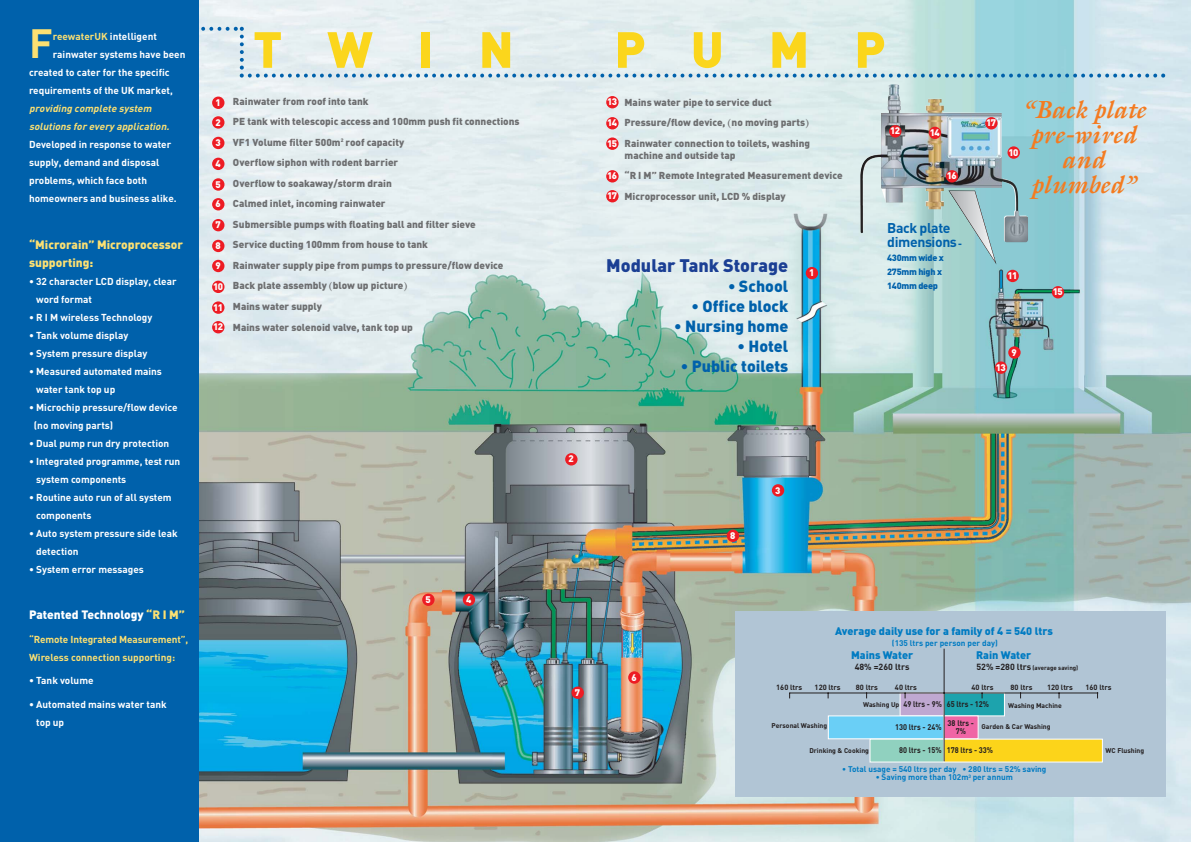
<style>
.page{position:relative;width:1191px;height:842px;background:#fff}
.page>*{position:absolute;margin:0;border:0;box-sizing:border-box;transform-origin:0 0}
.t1{font:900 50px "DIN";letter-spacing:.9em;color:#fbd61c}
.t2{font:700 40.4px "DIN";color:#fce072}
.t3{font:italic 700 25px/25px "Galliard";color:#f47b20;text-align:center}
.t4{font:900 18px "DIN";color:#1b3f94}
.t5{font:900 16px "DIN";color:#0061ab}
.t6{font:700 14px/14px "DIN";letter-spacing:-.025em;color:#0061ab}
.t7{font:900 12px/18px "DIN";color:#fce072}
.t8{font:900 12px "DIN";color:#fff}
.t9{font:900 10.9px "DIN";color:#007bc2}
.t10{font:900 10px/20.5px "DIN";color:#6d6e70}
.t11{font:700 10px/18px "DIN";color:#fff}
.t12{font:700 10px/18px "DIN";letter-spacing:-.01em;color:#fce072}
.t13{font:italic 700 10px/18px "DIN";color:#fce072}
.t14{font:900 9.5px/20.4px "DIN";letter-spacing:-.055em;color:#fff}
.t15{font:900 9px/14px "DIN";letter-spacing:-.03em;color:#0061ab}
.t16{font:700 8.8px "DIN";color:#231f20}
.t17{font:700 8.2px "DIN";color:#007bc2}
.t18{font:700 8.2px/8.2px "DIN";color:#231f20;text-align:center;scale:.9 1}
.t19{font:700 7.5px "DIN";color:#231f20}
.t20{font:700 6.8px "DIN";color:#231f20}
.t21{font:700 6.1px "DIN";color:#231f20}
.s1{color:#fce072}
.s2{font-family:"Galliard";font-weight:700}
.s3{font-weight:900;font-size:9px}
.s4{font-size:8.8px}
</style>
<div class="page">
<img style="left:0;top:0;width:1191px;height:842px">
<h2 class="t2" style="left:29px;top:29px;width:25px">F</h2>
<p class="t11" style="left:53px;top:29px;width:106px"><span class="s1">reewaterUK</span> intelligent</p>
<p class="t11" style="left:53px;top:47px;width:134px">rainwater systems have been</p>
<p class="t11" style="left:29px;top:65px;width:142px">created to cater for the specific</p>
<p class="t11" style="left:29px;top:83px;width:145px">requirements of the UK market,</p>
<p class="t13" style="left:29px;top:101px;width:144px">providing complete system solutions for every application.</p>
<p class="t11" style="left:29px;top:137px;width:149px">Developed in response to water supply, demand and disposal problems, which face both homeowners and business alike.</p>
<p class="t7" style="left:29px;top:237px;width:156px">“Microrain” Microprocessor supporting:</p>
<p class="t11" style="left:36px;top:273px;width:142px;text-indent:-7px">• 32 character LCD display, clear word format</p>
<p class="t11" style="left:29px;top:309px;width:125px">• R I M wireless Technology</p>
<p class="t11" style="left:29px;top:327px;width:101px">• Tank volume display</p>
<p class="t11" style="left:29px;top:345px;width:120px">• System pressure display</p>
<p class="t11" style="left:36px;top:363px;width:127px;text-indent:-7px">• Measured automated mains water tank top up</p>
<p class="t11" style="left:34px;top:399px;width:145px;text-indent:-5px">• Microchip pressure/flow device (no moving parts)</p>
<p class="t11" style="left:29px;top:435px;width:142px">• Dual pump run dry protection</p>
<p class="t11" style="left:36px;top:453px;width:146px;text-indent:-7px">• Integrated programme, test run system components</p>
<p class="t11" style="left:36px;top:489px;width:137px;text-indent:-7px">• Routine auto run of all system components</p>
<p class="t11" style="left:36px;top:525px;width:143px;text-indent:-7px">• Auto system pressure side leak detection</p>
<p class="t11" style="left:29px;top:561px;width:116px">• System error messages</p>
<p class="t8" style="left:29px;top:610px;width:157px">Patented Technology <span class="s1">“R I M”</span></p>
<p class="t12" style="left:29px;top:631px;width:161px">“Remote Integrated Measurement”,<br>Wireless connection supporting:</p>
<p class="t11" style="left:29px;top:673px;width:66px">• Tank volume</p>
<p class="t11" style="left:36px;top:696px;width:132px;text-indent:-7px">• Automated mains water tank top up</p>
<p class="t14" style="left:215px;top:94px;width:7px;line-height:19.6px">1<br>2</p>
<p class="t14" style="left:215px;top:134px;width:7px;text-align:justify">3<br>4<br>5<br>6</p>
<p class="t14" style="left:213px;top:216px;width:12px">7<br>8<br>9<br>10<br>11</p>
<p class="t14" style="left:213px;top:318px;width:12px">12</p>
<h1 class="t1" style="left:253px;top:32px;width:262px">TWIN</h1>
<h1 class="t1" style="left:614px;top:32px;width:273px">PUMP</h1>
<p class="t10" style="left:624px;top:93px;width:187px">Mains water pipe to service duct<br>Pressure/flow device, <span class="s2">(</span>no moving parts<span class="s2">)<br></span>Rainwater connection to toilets, washing</p>
<p class="t10" style="left:624px;top:146px;width:219px">machine and outside tap<br>“R I M” Remote Integrated Measurement device<br>Microprocessor unit, LCD % display</p>
<p class="t10" style="left:233px;top:92px;width:288px">Rainwater from roof into tank<br>PE tank with telescopic access and 100mm push fit connections VF1 Volume filter 500m<sup>2</sup> roof capacity<br>Overflow siphon with rodent barrier<br>Overflow to soakaway/storm drain<br>Calmed inlet, incoming rainwater<br>Submersible pumps with floating ball and filter sieve<br>Service ducting 100mm from house to tank<br>Rainwater supply pipe from pumps to pressure/flow device Back plate assembly <span class="s2">(</span>blow up picture<span class="s2">)<br></span>Mains water supply<br>Mains water solenoid valve, tank top up</p>
<p class="t14" style="left:607px;top:93px;width:12px">13</p>
<p class="t14" style="left:607px;top:114px;width:12px">14<br>15</p>
<p class="t14" style="left:607px;top:167px;width:12px;line-height:20px">16<br>17</p>
<p class="t14" style="left:890px;top:122px;width:12px">12</p>
<p class="t14" style="left:929px;top:123px;width:12px">14</p>
<p class="t14" style="left:946px;top:167px;width:12px">16</p>
<h3 class="t6" style="left:887px;top:223px;width:76px">Back plate dimensions <span class="s3">-</span></h3>
<p class="t15" style="left:887px;top:252px;width:58px">430mm wide x<br>275mm high x<br>140mm deep</p>
<h3 class="t4" style="left:606px;top:259px;width:184px">Modular Tank Storage</h3>
<h3 class="t5" style="left:728px;top:281px;width:62px">• School</h3>
<h3 class="t5" style="left:691px;top:301px;width:98px">• Office block</h3>
<h3 class="t5" style="left:674px;top:321px;width:115px">• Nursing home</h3>
<h3 class="t5" style="left:737px;top:341px;width:52px">• Hotel</h3>
<h3 class="t5" style="left:681px;top:361px;width:109px">• Public toilets</h3>
<p class="t14" style="left:809px;top:264px;width:7px">1</p>
<p class="t14" style="left:986px;top:114px;width:12px">17</p>
<p class="t14" style="left:1008px;top:143px;width:12px">10</p>
<h3 class="t3" style="left:1022px;top:99px;width:125px">“Back plate pre-wired and plumbed”</h3>
<p class="t14" style="left:1007px;top:267px;width:12px">11</p>
<p class="t14" style="left:1011px;top:343px;width:7px">9</p>
<p class="t14" style="left:995px;top:358px;width:12px">13</p>
<p class="t14" style="left:1052px;top:283px;width:12px">15</p>
<p class="t14" style="left:425px;top:590px;width:7px">5</p>
<p class="t14" style="left:466px;top:590px;width:7px">4</p>
<p class="t14" style="left:568px;top:450px;width:7px">2</p>
<p class="t14" style="left:575px;top:683px;width:7px">7</p>
<p class="t14" style="left:631px;top:668px;width:7px">6</p>
<p class="t14" style="left:730px;top:526px;width:7px">8</p>
<p class="t14" style="left:775px;top:481px;width:7px">3</p>
<p class="t9" style="left:835px;top:627px;width:219px">Average daily use for a family of 4 = 540 ltrs</p>
<p class="t17" style="left:892px;top:640px;width:107px">(135 ltrs per person per day)</p>
<p class="t16" style="left:854px;top:664px;width:56px">48% =260 ltrs</p>
<p class="t9" style="left:976px;top:651px;width:57px">Rain Water</p>
<p class="t9" style="left:851px;top:651px;width:64px">Mains Water</p>
<p class="t21" style="left:976px;top:665px;width:103px"><span class="s4">52% =280 ltrs</span> (average saving)</p>
<p class="t19" style="left:776px;top:684px;width:28px">160 ltrs</p>
<p class="t19" style="left:814px;top:684px;width:28px">120 ltrs</p>
<p class="t19" style="left:855px;top:684px;width:23px">80 ltrs</p>
<p class="t19" style="left:895px;top:684px;width:23px">40 ltrs</p>
<p class="t18" style="left:903px;top:701px;width:44px">49 ltrs - 9%</p>
<p class="t19" style="left:971px;top:684px;width:23px">40 ltrs</p>
<p class="t19" style="left:1010px;top:684px;width:23px">80 ltrs</p>
<p class="t19" style="left:1047px;top:684px;width:28px">120 ltrs</p>
<p class="t19" style="left:1085px;top:684px;width:28px">160 ltrs</p>
<p class="t18" style="left:946px;top:701px;width:49px">65 ltrs - 12%</p>
<p class="t18" style="left:947px;top:720px;width:31px">38 ltrs -<br>7%</p>
<p class="t18" style="left:946px;top:747px;width:53px">178 ltrs - 33%</p>
<p class="t20" style="left:863px;top:703px;width:38px">Washing Up</p>
<p class="t20" style="left:1008px;top:703px;width:55px">Washing Machine</p>
<p class="t20" style="left:771px;top:723px;width:57px">Personal Washing</p>
<p class="t20" style="left:981px;top:724px;width:71px">Garden &amp; Car Washing</p>
<p class="t18" style="left:895px;top:724px;width:53px">130 ltrs - 24%</p>
<p class="t18" style="left:899px;top:747px;width:49px">80 ltrs - 15%</p>
<p class="t20" style="left:809px;top:748px;width:61px">Drinking &amp; Cooking</p>
<p class="t20" style="left:1105px;top:748px;width:40px">WC Flushing</p>
<p class="t17" style="left:842px;top:766px;width:206px">• Total usage = 540 ltrs per day • 280 ltrs = 52% saving</p>
<p class="t17" style="left:875px;top:774px;width:139px">• Saving more than 102m<sup>3</sup> per annum</p>
</div>
